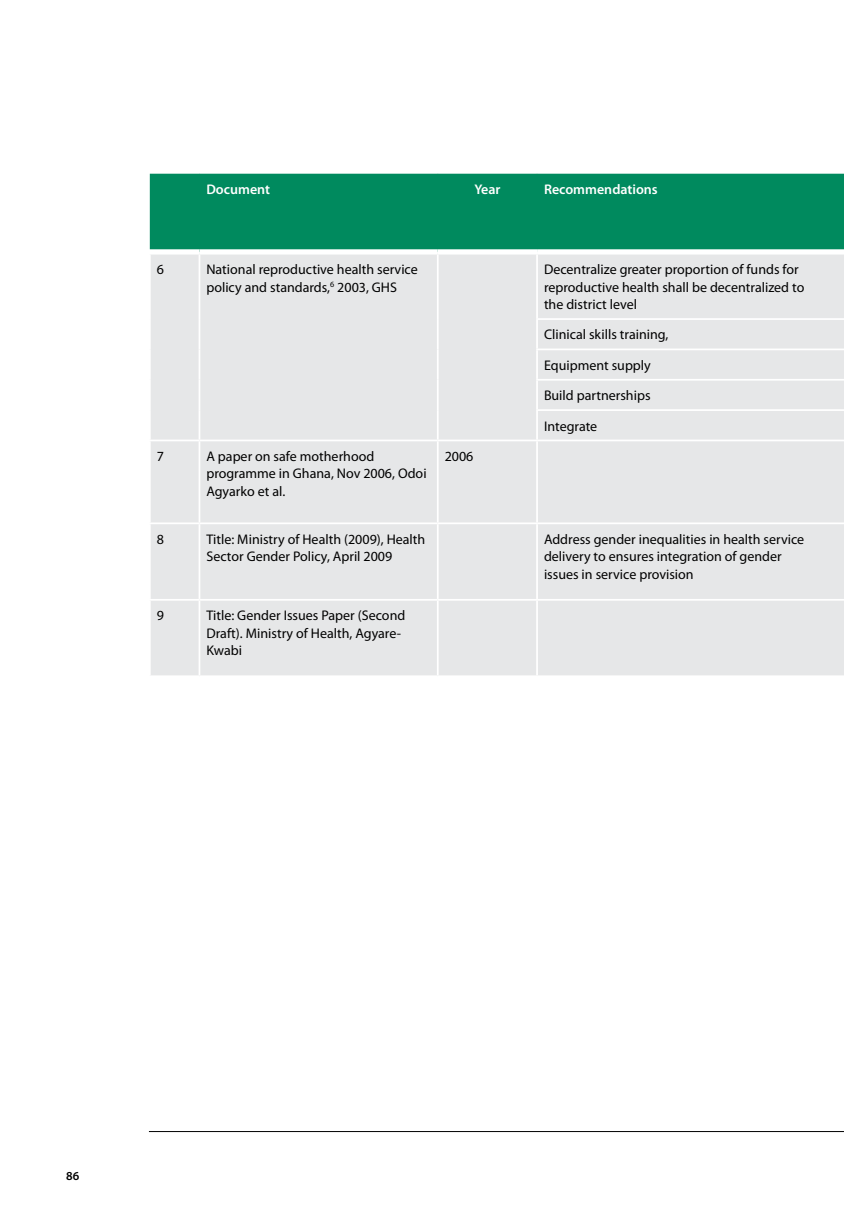
<style>
.page{position:relative;width:844px;height:1206px;background:#fff}
.page>*{position:absolute;margin:0;border:0;box-sizing:border-box;transform-origin:0 0}
.t1{font:14px/17.5px "Myriad Pro";color:#000}
.t2{font:600 14px "Myriad Pro";color:#fff}
.t3{font:600 12.25px "Myriad Pro";color:#000}
</style>
<div class="page">
<hr style="left:149px;top:1131px;width:694px;height:1px;background:#000">
<div style="left:150px;top:174px;width:693px;height:75px;background:#008a5e"></div>
<div style="left:151px;top:254px;width:692px;height:421px;background:#e6e7e8"></div>
<hr style="left:437px;top:254px;width:1px;height:65px;background:#fff">
<hr style="left:536px;top:254px;width:1px;height:64px;background:#fff">
<hr style="left:437px;top:319px;width:1px;height:30px;background:#fff">
<hr style="left:437px;top:349px;width:1px;height:31px;background:#fff">
<hr style="left:437px;top:380px;width:1px;height:30px;background:#fff">
<svg style="left:437px;top:410px;width:1px;height:29px"></svg>
<hr style="left:536px;top:318px;width:307px;height:2px;background:#fff">
<hr style="left:536px;top:348px;width:307px;height:2px;background:#fff">
<hr style="left:536px;top:379px;width:307px;height:1px;background:#fff">
<hr style="left:536px;top:409px;width:307px;height:2px;background:#fff">
<svg style="left:536px;top:320px;width:1px;height:119px"></svg>
<hr style="left:199px;top:439px;width:238px;height:2px;background:#fff">
<hr style="left:437px;top:439px;width:100px;height:2px;background:#fff">
<hr style="left:437px;top:441px;width:1px;height:81px;background:#fff">
<hr style="left:537px;top:439px;width:306px;height:2px;background:#fff">
<hr style="left:536px;top:441px;width:1px;height:81px;background:#fff">
<hr style="left:437px;top:524px;width:1px;height:75px;background:#fff">
<hr style="left:536px;top:524px;width:1px;height:75px;background:#fff">
<hr style="left:536px;top:600px;width:1px;height:75px;background:#fff">
<svg style="left:843px;top:350px;width:1px;height:59px"></svg>
<hr style="left:198px;top:254px;width:2px;height:65px;background:#fff">
<hr style="left:198px;top:319px;width:2px;height:30px;background:#fff">
<hr style="left:198px;top:349px;width:2px;height:31px;background:#fff">
<hr style="left:198px;top:380px;width:2px;height:30px;background:#fff">
<hr style="left:198px;top:410px;width:2px;height:29px;background:#fff">
<hr style="left:437px;top:600px;width:1px;height:75px;background:#fff">
<hr style="left:199px;top:522px;width:238px;height:2px;background:#fff">
<hr style="left:437px;top:522px;width:100px;height:2px;background:#fff">
<hr style="left:537px;top:522px;width:306px;height:2px;background:#fff">
<hr style="left:198px;top:524px;width:2px;height:75px;background:#fff">
<hr style="left:149px;top:439px;width:50px;height:2px;background:#fff">
<hr style="left:198px;top:441px;width:2px;height:81px;background:#fff">
<hr style="left:149px;top:522px;width:50px;height:2px;background:#fff">
<hr style="left:199px;top:599px;width:238px;height:1px;background:#fff">
<hr style="left:437px;top:599px;width:100px;height:1px;background:#fff">
<hr style="left:537px;top:599px;width:306px;height:1px;background:#fff">
<hr style="left:149px;top:599px;width:50px;height:1px;background:#fff">
<hr style="left:198px;top:600px;width:2px;height:75px;background:#fff">
<div style="left:153px;top:181px;width:26px;height:16px;background:#008a5e"></div>
<p class="t2" style="left:206px;top:180px;width:65px">Document</p>
<p class="t2" style="left:474px;top:180px;width:28px">Year</p>
<p class="t2" style="left:544px;top:180px;width:115px">Recommendations</p>
<p class="t1" style="left:157px;top:260px;width:9px">6</p>
<p class="t1" style="left:206px;top:260px;width:213px">National reproductive health service policy and standards,<sup>6</sup> 2003, GHS</p>
<p class="t1" style="left:544px;top:260px;width:262px">Decentralize greater proportion of funds for reproductive health shall be decentralized to the district level</p>
<p class="t1" style="left:544px;top:319px;width:126px;line-height:30.3px">Clinical skills training,<br>Equipment supply<br>Build partnerships<br>Integrate</p>
<p class="t1" style="left:157px;top:447px;width:9px">7</p>
<p class="t1" style="left:206px;top:447px;width:222px">A paper on safe motherhood programme in Ghana, Nov 2006, Odoi<br>Agyarko et al.</p>
<p class="t1" style="left:444px;top:447px;width:30px">2006</p>
<p class="t1" style="left:157px;top:530px;width:9px">8</p>
<p class="t1" style="left:206px;top:530px;width:220px">Title: Ministry of Health (2009), Health<br>Sector Gender Policy, April 2009</p>
<p class="t1" style="left:544px;top:530px;width:262px">Address gender inequalities in health service delivery to ensures integration of gender issues in service provision</p>
<p class="t1" style="left:157px;top:606px;width:9px">9</p>
<p class="t1" style="left:206px;top:606px;width:200px">Title: Gender Issues Paper (Second<br>Draft). Ministry of Health, Agyare-<br>Kwabi</p>
<p class="t3" style="left:66px;top:1168px;width:15px">86</p>
</div>
